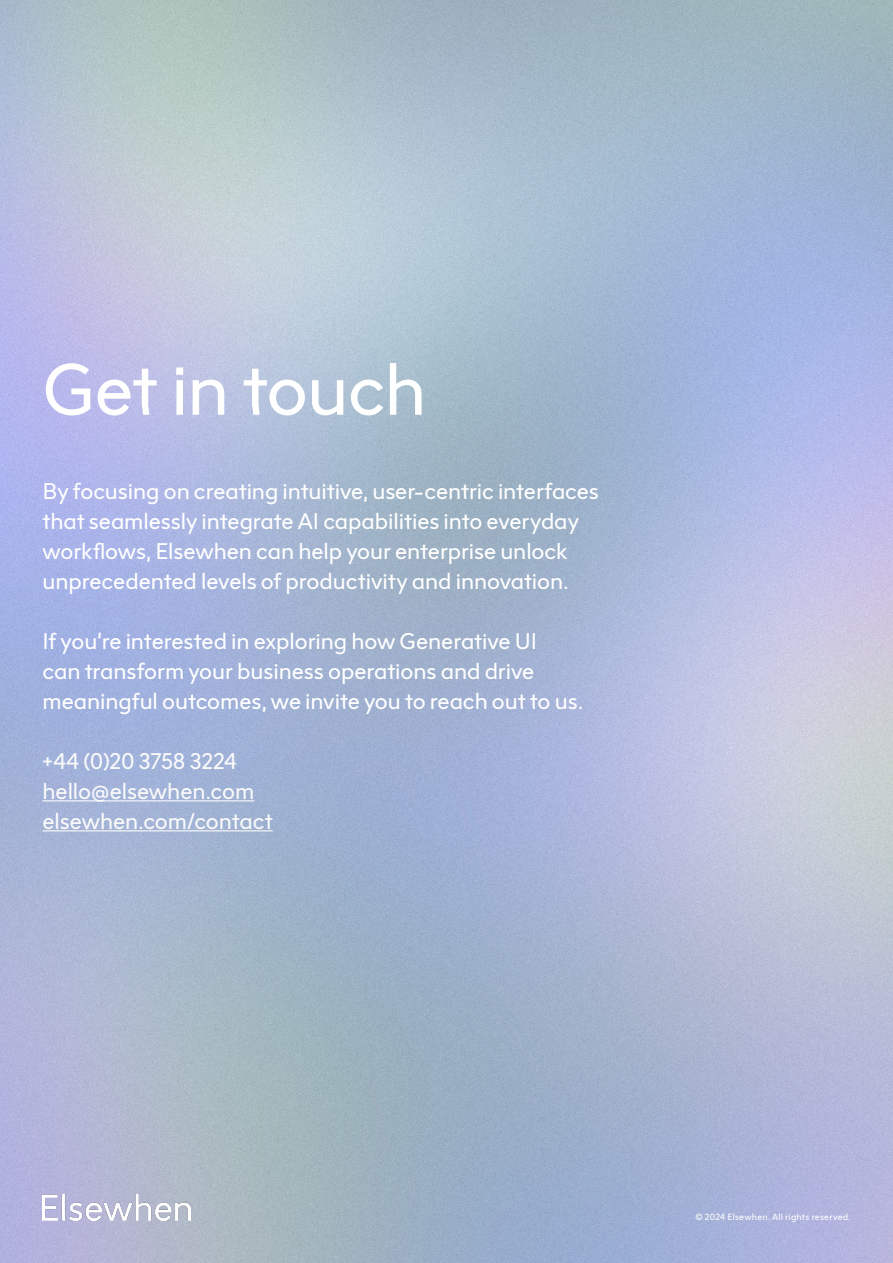
<style>
.page{position:relative;width:893px;height:1263px;background:#fff}
.page>*{position:absolute;margin:0;border:0;box-sizing:border-box;transform-origin:0 0}
.t1{font:72px "F37 Jagger";letter-spacing:-.015em;color:#fff}
.t2{font:22.5px/30px "F37 Jagger";letter-spacing:-.005em;color:#fff}
.t3{font:22.5px/30px "F37 Jagger";letter-spacing:-.005em;color:#fafafa}
.t4{font:9px "F37 Jagger";letter-spacing:.025em;color:#fff}
</style>
<div class="page">
<img style="left:0;top:0;width:893px;height:1263px">
<img style="left:43px;top:1195px;width:147px;height:26px">
<hr style="left:43px;top:800px;width:211px;height:1px;background:#fafafa">
<hr style="left:43px;top:830px;width:230px;height:1px;background:#fafafa">
<h1 class="t1" style="left:43px;top:347px;width:385px">Get in touch</h1>
<p class="t2" style="left:43px;top:476px;width:558px">By focusing on creating intuitive, user-centric interfaces that seamlessly integrate AI capabilities into everyday workflows, Elsewhen can help your enterprise unlock unprecedented levels of productivity and innovation.</p>
<p class="t2" style="left:43px;top:626px;width:542px">If you’re interested in exploring how Generative UI<br>can transform your business operations and drive meaningful outcomes, we invite you to reach out to us.</p>
<p class="t3" style="left:43px;top:746px;width:232px">+44 (0)20 3758 3224 hello@elsewhen.com elsewhen.com/contact</p>
<p class="t4" style="left:695px;top:1211px;width:157px">© 2024 Elsewhen. All rights reserved.</p>
</div>
